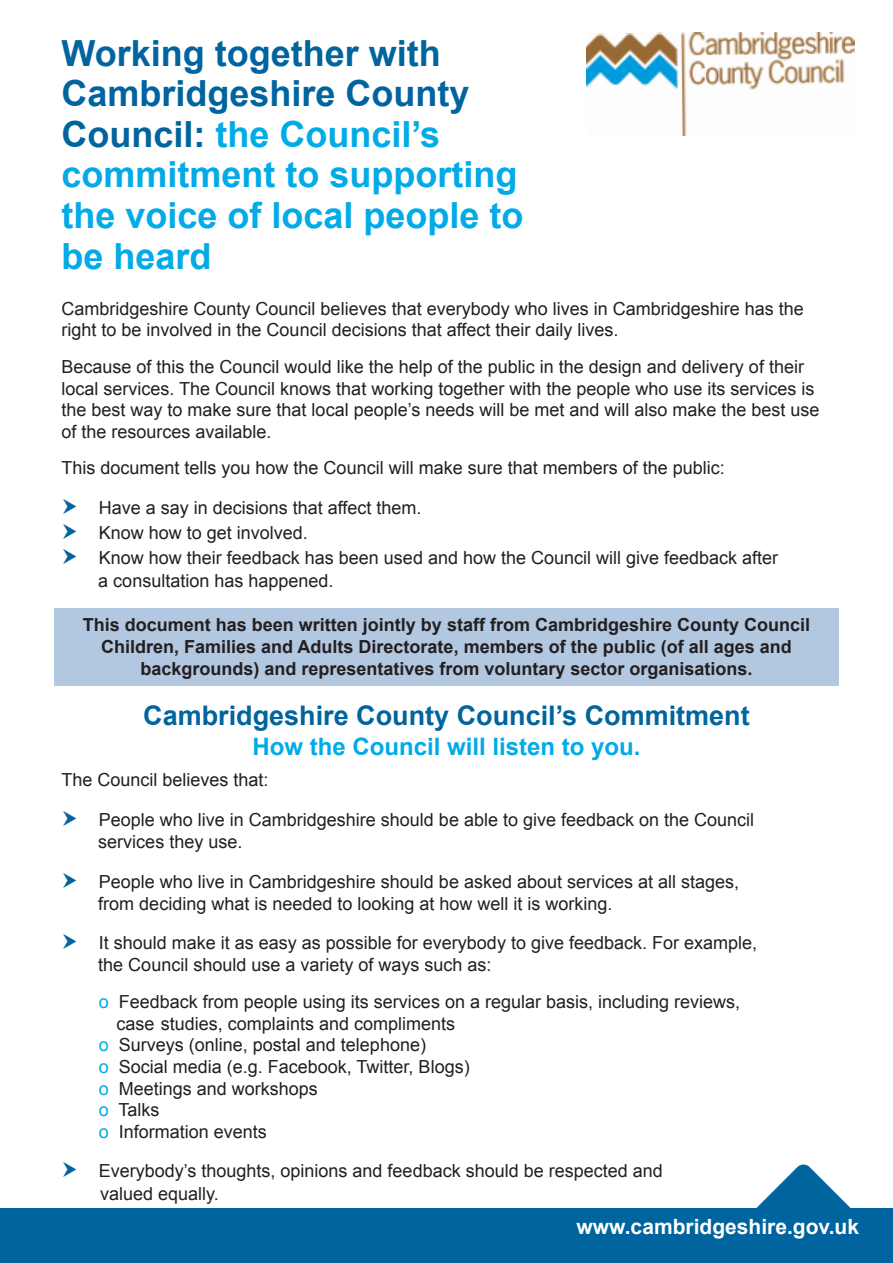
<style>
.page{position:relative;width:893px;height:1263px;background:#fff}
.page>*{position:absolute;margin:0;border:0;box-sizing:border-box;transform-origin:0 0}
.t1{font:700 36px/40.5px "Arial";color:#00abe7}
.t2{font:700 27px "Arial";color:#00649e}
.t3{font:700 24px "Arial";color:#00abe7}
.t4{font:700 21px "Arial";color:#fff}
.t5{font:18px/21.6px "Arial";color:#231f20}
.t6{font:700 18px/21.6px "Arial";color:#231f20;text-align:center}
.s1{color:#00649e}
.s2{color:#00abe7}
</style>
<div class="page">
<div style="left:54px;top:608px;width:785px;height:78px;background:#b2c7e0"></div>
<img style="left:586px;top:32px;width:270px;height:104px">
<div style="left:0;top:1208px;width:893px;height:55px;background:#00649e"></div>
<svg style="left:756px;top:1164px;width:95px;height:44px"></svg>
<h1 class="t1" style="left:61px;top:33px;width:464px"><span class="s1">Working together with<br>Cambridgeshire County<br>Council:</span> the Council’s commitment to supporting the voice of local people to be heard</h1>
<p class="t5" style="left:62px;top:298px;width:744px">Cambridgeshire County Council believes that everybody who lives in Cambridgeshire has the right to be involved in the Council decisions that affect their daily lives.</p>
<p class="t5" style="left:62px;top:356px;width:760px">Because of this the Council would like the help of the public in the design and delivery of their local services. The Council knows that working together with the people who use its services is the best way to make sure that local people’s needs will be met and will also make the best use of the resources available.</p>
<p class="t5" style="left:62px;top:457px;width:665px">This document tells you how the Council will make sure that members of the public:</p>
<p class="t5" style="left:99px;top:495px;width:681px;line-height:25.2px">Have a say in decisions that affect them.<br>Know how to get involved.<br>Know how their feedback has been used and how the Council will give feedback after</p>
<p class="t5" style="left:98px;top:569px;width:237px">a consultation has happened.</p>
<p class="t6" style="left:83px;top:614px;width:729px">This document has been written jointly by staff from Cambridgeshire County Council<br>Children, Families and Adults Directorate, members of the public (of all ages and backgrounds) and representatives from voluntary sector organisations.</p>
<h2 class="t2" style="left:143px;top:700px;width:608px">Cambridgeshire County Council’s Commitment</h2>
<h3 class="t3" style="left:252px;top:733px;width:390px">How the Council will listen to you.</h3>
<p class="t5" style="left:62px;top:769px;width:209px">The Council believes that:</p>
<p class="t5" style="left:98px;top:808px;width:657px;line-height:22px">People who live in Cambridgeshire should be able to give feedback on the Council services they use.</p>
<p class="t5" style="left:98px;top:870px;width:642px;line-height:22px">People who live in Cambridgeshire should be asked about services at all stages, from deciding what is needed to looking at how well it is working.</p>
<p class="t5" style="left:98px;top:932px;width:660px;line-height:22px">It should make it as easy as possible for everybody to give feedback. For example, the Council should use a variety of ways such as:</p>
<p class="t5" style="left:99px;top:991px;width:643px"><span class="s2">o</span> Feedback from people using its services on a regular basis, including reviews,</p>
<p class="t5" style="left:116px;top:1013px;width:340px">case studies, complaints and compliments</p>
<p class="t5" style="left:99px;top:1034px;width:329px"><span class="s2">o</span> Surveys (online, postal and telephone)</p>
<p class="t5" style="left:99px;top:1056px;width:372px"><span class="s2">o</span> Social media (e.g. Facebook, Twitter, Blogs)</p>
<p class="t5" style="left:99px;top:1077px;width:221px"><span class="s2">o</span> Meetings and workshops</p>
<p class="t5" style="left:99px;top:1099px;width:62px"><span class="s2">o</span> Talks</p>
<p class="t5" style="left:99px;top:1121px;width:170px"><span class="s2">o</span> Information events</p>
<p class="t5" style="left:99px;top:1160px;width:566px;line-height:22px">Everybody’s thoughts, opinions and feedback should be respected and valued equally.</p>
<p class="t4" style="left:577px;top:1214px;width:284px">www.cambridgeshire.gov.uk</p>
</div>
